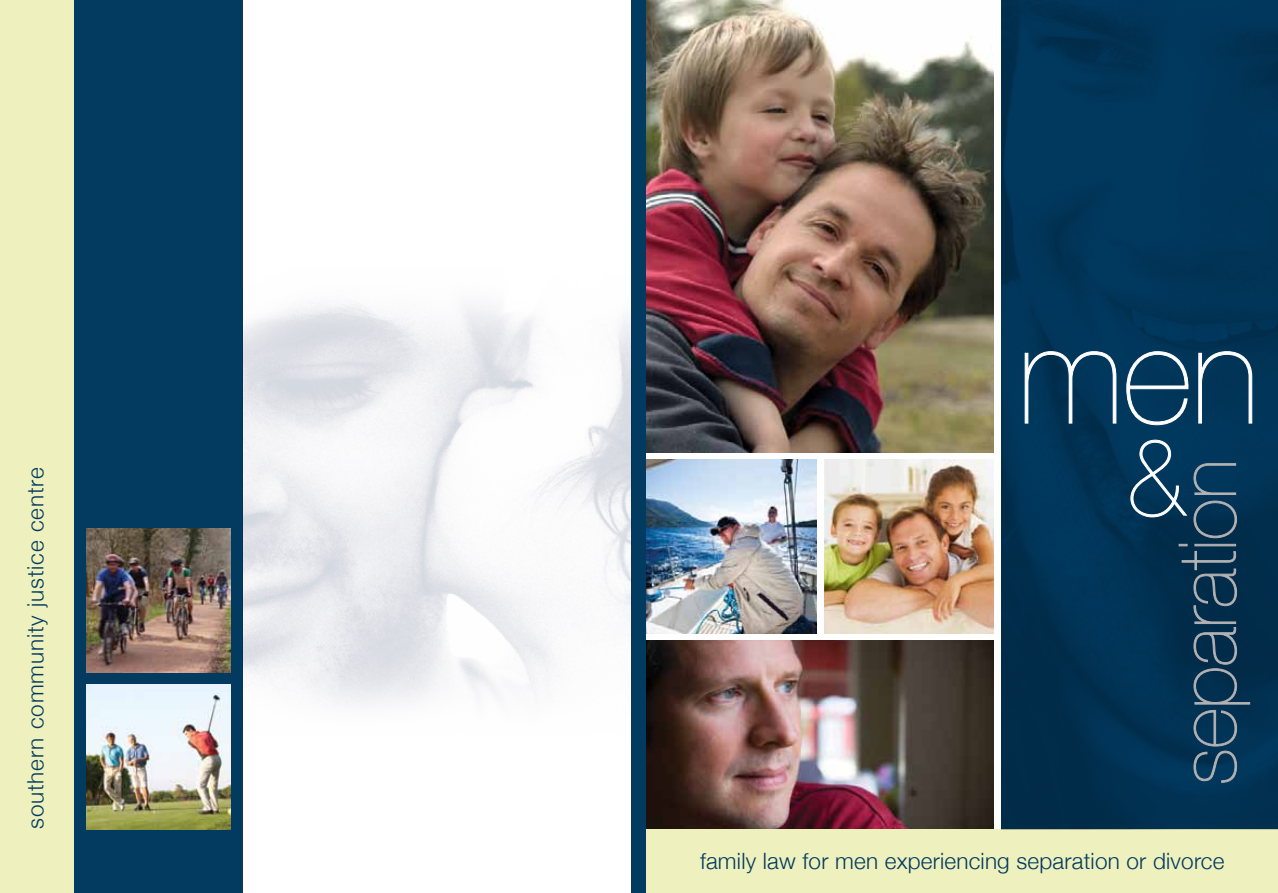
<style>
.page{position:relative;width:1278px;height:893px;background:#fff}
.page>*{position:absolute;margin:0;border:0;box-sizing:border-box;transform-origin:0 0}
.t1{font:200 135.75px "Helvetica Neue LT Std";color:#fff}
.t2{font:200 105px "Helvetica Neue LT Std";color:#fff}
.t3{font:200 79.2px "Helvetica Neue LT Std";color:#b2b1b3}
.t4{font:300 22.5px "Helvetica Neue";letter-spacing:.01em;color:#023a60}
.t5{font:300 22.5px "Helvetica Neue";letter-spacing:.04em;color:#023a60}
</style>
<div class="page">
<img style="left:646px;top:640px;width:347px;height:189px">
<img style="left:646px;top:0;width:347px;height:452px">
<div style="left:646px;top:829px;width:632px;height:64px;background:#eef1bd"></div>
<img style="left:824px;top:460px;width:169px;height:173px">
<img style="left:646px;top:460px;width:170px;height:173px">
<img style="left:1001px;top:0;width:277px;height:829px">
<svg style="left:1179px;top:544px;width:71px;height:239px;background:#133c59"></svg>
<svg style="left:1193px;top:463px;width:44px;height:75px;background:#194461"></svg>
<svg style="left:1130px;top:440px;width:57px;height:77px;background:#1d4c6c"></svg>
<svg style="left:1025px;top:351px;width:91px;height:72px;background:#164464"></svg>
<svg style="left:1126px;top:351px;width:62px;height:74px;background:#1c4c6d"></svg>
<svg style="left:1198px;top:351px;width:54px;height:72px;background:#184767"></svg>
<div style="left:73px;top:0;width:170px;height:893px;background:#023a60"></div>
<div style="left:631px;top:0;width:15px;height:893px;background:#023a60"></div>
<div style="left:0;top:0;width:73px;height:893px;background:#eef1bd"></div>
<img style="left:86px;top:685px;width:145px;height:144px">
<img style="left:86px;top:528px;width:145px;height:145px">
<img style="left:243px;top:303px;width:388px;height:401px">
<p class="t5" style="left:22px;top:829px;width:363px;rotate:-90deg">southern community justice centre</p>
<h1 class="t1" style="left:1017px;top:297px;width:243px">men</h1>
<h2 class="t2" style="left:1126px;top:417px;width:62px">&amp;</h2>
<h3 class="t3" style="left:1162px;top:785px;width:327px;rotate:-90deg">separation</h3>
<p class="t4" style="left:700px;top:847px;width:526px">family law for men experiencing separation or divorce</p>
</div>
